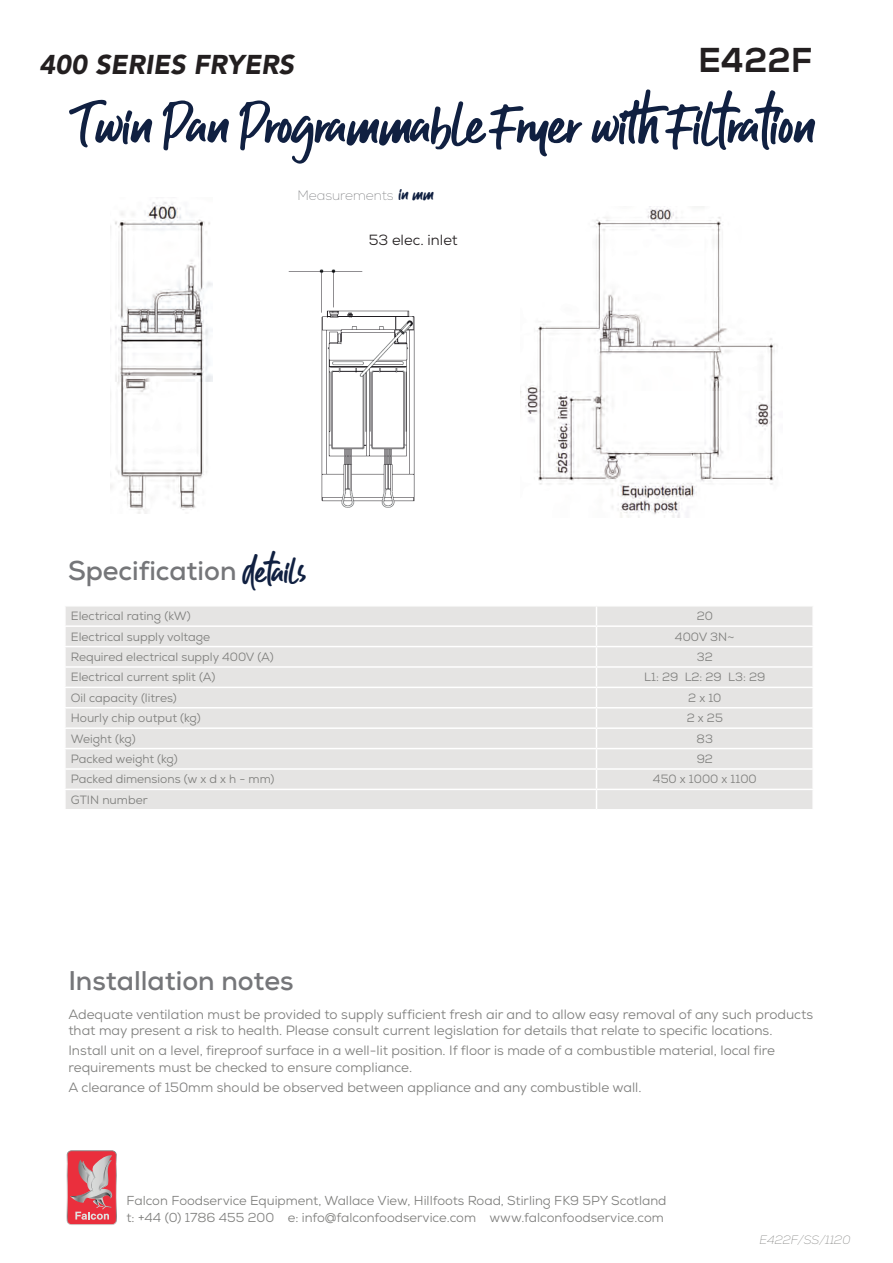
<style>
.page{position:relative;width:893px;height:1263px;background:#fff}
.page>*{position:absolute;margin:0;border:0;box-sizing:border-box;transform-origin:0 0}
.t1{font:55.5px "Guthen Bloots Personal Use";color:#102041}
.t2{font:800 34.5px "Nexa";color:#231f20}
.t3{font:700 27px "Nexa";color:#757679}
.t4{font:italic 900 27px "Avenir LT Std";color:#231f20}
.t5{font:14.7px "Nexa";color:#231f20}
.t6{font:13.5px/16.2px "Nexa";color:#7e7e7c}
.t7{font:100 13.5px "Nexa";color:#757679}
.t8{font:13.05px/17.5px "Nexa";color:#7e7e7c}
.t9{font:12px "Nexa";color:#7e7e7c}
.t10{font:italic 100 12px "Nexa";color:#7e7e7c}
.s1{font-family:"Guthen Bloots Personal Use";font-weight:400;font-size:18px;color:#102041}
.s2{font-family:"Guthen Bloots Personal Use";font-weight:400;font-size:33px;color:#102041}
</style>
<div class="page">
<div style="left:66px;top:606px;width:746px;height:203px;background:#e5e4e3"></div>
<hr style="left:64px;top:625px;width:532px;height:2px;background:#fff">
<hr style="left:596px;top:625px;width:218px;height:2px;background:#fff">
<hr style="left:64px;top:646px;width:532px;height:1px;background:#fff">
<hr style="left:596px;top:646px;width:218px;height:1px;background:#fff">
<hr style="left:64px;top:666px;width:532px;height:2px;background:#fff">
<hr style="left:596px;top:666px;width:218px;height:2px;background:#fff">
<hr style="left:64px;top:687px;width:532px;height:1px;background:#fff">
<hr style="left:596px;top:687px;width:218px;height:1px;background:#fff">
<hr style="left:64px;top:707px;width:532px;height:1px;background:#fff">
<hr style="left:596px;top:707px;width:218px;height:1px;background:#fff">
<hr style="left:64px;top:727px;width:532px;height:2px;background:#fff">
<hr style="left:596px;top:727px;width:218px;height:2px;background:#fff">
<hr style="left:64px;top:748px;width:532px;height:1px;background:#fff">
<hr style="left:596px;top:748px;width:218px;height:1px;background:#fff">
<hr style="left:64px;top:768px;width:532px;height:2px;background:#fff">
<hr style="left:596px;top:768px;width:218px;height:2px;background:#fff">
<hr style="left:64px;top:789px;width:532px;height:1px;background:#fff">
<svg style="left:65px;top:607px;width:1px;height:202px"></svg>
<hr style="left:596px;top:789px;width:218px;height:1px;background:#fff">
<svg style="left:596px;top:606px;width:1px;height:203px"></svg>
<svg style="left:812px;top:606px;width:1px;height:203px"></svg>
<img style="left:110px;top:202px;width:102px;height:312px">
<img style="left:288px;top:269px;width:127px;height:239px">
<img style="left:520px;top:208px;width:255px;height:309px">
<svg style="left:67px;top:1150px;width:50px;height:75px;background:#d7646d"></svg>
<h3 class="t4" style="left:39px;top:48px;width:256px">400 SERIES FRYERS</h3>
<h2 class="t2" style="left:698px;top:39px;width:116px">E422F</h2>
<h1 class="t1" style="left:79px;top:90px;width:737px">Twin Pan Programmable Fryer with Filtration</h1>
<p class="t7" style="left:297px;top:187px;width:138px">Measurements <span class="s1">in mm</span></p>
<p class="t5" style="left:369px;top:230px;width:91px">53 elec. inlet</p>
<h3 class="t3" style="left:68px;top:553px;width:239px">Specification <span class="s2">details</span></h3>
<p class="t9" style="left:71px;top:608px;width:121px">Electrical rating (kW)</p>
<p class="t9" style="left:697px;top:608px;width:18px">20</p>
<p class="t9" style="left:71px;top:629px;width:141px">Electrical supply voltage</p>
<p class="t9" style="left:675px;top:629px;width:61px">400V 3N~</p>
<p class="t9" style="left:71px;top:649px;width:204px">Required electrical supply 400V (A)</p>
<p class="t9" style="left:697px;top:649px;width:18px">32</p>
<p class="t9" style="left:71px;top:670px;width:146px">Electrical current split (A)</p>
<p class="t9" style="left:644px;top:670px;width:123px">L1: 29 L2: 29 L3: 29</p>
<p class="t9" style="left:71px;top:690px;width:107px">Oil capacity (litres)</p>
<p class="t9" style="left:688px;top:690px;width:35px">2 x 10</p>
<p class="t9" style="left:71px;top:710px;width:131px">Hourly chip output (kg)</p>
<p class="t9" style="left:687px;top:710px;width:38px">2 x 25</p>
<p class="t9" style="left:71px;top:731px;width:66px">Weight (kg)</p>
<p class="t9" style="left:697px;top:731px;width:18px">83</p>
<p class="t9" style="left:71px;top:751px;width:108px">Packed weight (kg)</p>
<p class="t9" style="left:697px;top:751px;width:18px">92</p>
<p class="t9" style="left:71px;top:772px;width:205px">Packed dimensions (w x d x h - mm)</p>
<p class="t9" style="left:653px;top:772px;width:105px">450 x 1000 x 1100</p>
<p class="t9" style="left:71px;top:792px;width:78px">GTIN number</p>
<h3 class="t3" style="left:68px;top:963px;width:227px">Installation notes</h3>
<p class="t6" style="left:68px;top:1006px;width:746px">Adequate ventilation must be provided to supply sufficient fresh air and to allow easy removal of any such products that may present a risk to health. Please consult current legislation for details that relate to specific locations.</p>
<p class="t6" style="left:68px;top:1042px;width:708px">Install unit on a level, fireproof surface in a well-lit position. If floor is made of a combustible material, local fire requirements must be checked to ensure compliance.</p>
<p class="t6" style="left:68px;top:1079px;width:575px">A clearance of 150mm should be observed between appliance and any combustible wall.</p>
<p class="t8" style="left:126px;top:1191px;width:541px">Falcon Foodservice Equipment, Wallace View, Hillfoots Road, Stirling FK9 5PY Scotland t: +44 (0) 1786 455 200 e: info@falconfoodservice.com www.falconfoodservice.com</p>
<p class="t10" style="left:759px;top:1233px;width:92px">E422F/SS/1120</p>
</div>
